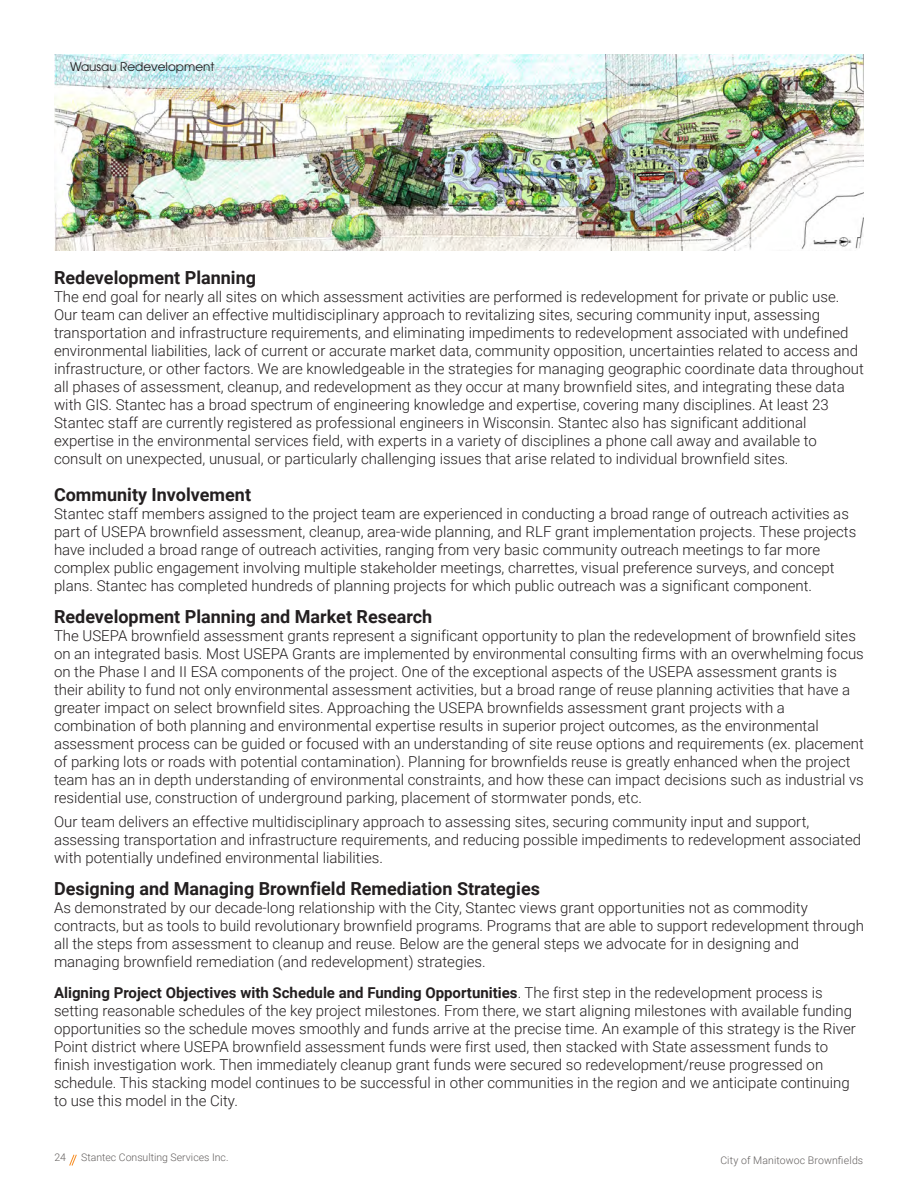
<style>
.page{position:relative;width:918px;height:1188px;background:#fff}
.page>*{position:absolute;margin:0;border:0;box-sizing:border-box;transform-origin:0 0}
.Body{font:700 18px "Roboto";color:#231f20}
.Header_Style_3{font:700 18px "Roboto";color:#231f20}
.Body-2{font:300 15px/18px "Roboto";color:#231f20}
.Project_Sheets_Proje{font:12px "ITC Avant Garde Pro";color:#201d1e}
.t1{font:300 10.5px "Roboto";color:#635f5e}
.s1{font-weight:700}
</style>
<div class="page">
<svg style="left:69px;top:1154px;width:8px;height:12px"></svg>
<img style="left:54px;top:54px;width:810px;height:197px">
<p class="Project_Sheets_Proje" style="left:70px;top:59px;width:146px">Wausau Redevelopment</p>
<p class="Header_Style_3" style="left:54px;top:265px;width:204px">Redevelopment Planning</p>
<p class="Body-2" style="left:54px;top:287px;width:811px">The end goal for nearly all sites on which assessment activities are performed is redevelopment for private or public use.<br>Our team can deliver an effective multidisciplinary approach to revitalizing sites, securing community input, assessing transportation and infrastructure requirements, and eliminating impediments to redevelopment associated with undefined environmental liabilities, lack of current or accurate market data, community opposition, uncertainties related to access and infrastructure, or other factors. We are knowledgeable in the strategies for managing geographic coordinate data throughout all phases of assessment, cleanup, and redevelopment as they occur at many brownfield sites, and integrating these data with GIS. Stantec has a broad spectrum of engineering knowledge and expertise, covering many disciplines. At least 23<br>Stantec staff are currently registered as professional engineers in Wisconsin. Stantec also has significant additional expertise in the environmental services field, with experts in a variety of disciplines a phone call away and available to consult on unexpected, unusual, or particularly challenging issues that arise related to individual brownfield sites.</p>
<p class="Header_Style_3" style="left:54px;top:482px;width:199px">Community Involvement</p>
<p class="Body-2" style="left:54px;top:504px;width:804px">Stantec staff members assigned to the project team are experienced in conducting a broad range of outreach activities as part of USEPA brownfield assessment, cleanup, area-wide planning, and RLF grant implementation projects. These projects have included a broad range of outreach activities, ranging from very basic community outreach meetings to far more complex public engagement involving multiple stakeholder meetings, charrettes, visual preference surveys, and concept plans. Stantec has completed hundreds of planning projects for which public outreach was a significant component.</p>
<p class="Body" style="left:54px;top:604px;width:380px">Redevelopment Planning and Market Research</p>
<p class="Body-2" style="left:54px;top:626px;width:811px">The USEPA brownfield assessment grants represent a significant opportunity to plan the redevelopment of brownfield sites on an integrated basis. Most USEPA Grants are implemented by environmental consulting firms with an overwhelming focus on the Phase I and II ESA components of the project. One of the exceptional aspects of the USEPA assessment grants is their ability to fund not only environmental assessment activities, but a broad range of reuse planning activities that have a greater impact on select brownfield sites. Approaching the USEPA brownfields assessment grant projects with a combination of both planning and environmental expertise results in superior project outcomes, as the environmental assessment process can be guided or focused with an understanding of site reuse options and requirements (ex. placement of parking lots or roads with potential contamination). Planning for brownfields reuse is greatly enhanced when the project team has an in depth understanding of environmental constraints, and how these can impact decisions such as industrial vs residential use, construction of underground parking, placement of stormwater ponds, etc.</p>
<p class="Body-2" style="left:54px;top:812px;width:809px">Our team delivers an effective multidisciplinary approach to assessing sites, securing community input and support, assessing transportation and infrastructure requirements, and reducing possible impediments to redevelopment associated with potentially undefined environmental liabilities.</p>
<p class="Body" style="left:54px;top:876px;width:488px">Designing and Managing Brownfield Remediation Strategies</p>
<p class="Body-2" style="left:54px;top:898px;width:811px">As demonstrated by our decade-long relationship with the City, Stantec views grant opportunities not as commodity contracts, but as tools to build revolutionary brownfield programs. Programs that are able to support redevelopment through all the steps from assessment to cleanup and reuse. Below are the general steps we advocate for in designing and managing brownfield remediation (and redevelopment) strategies.</p>
<p class="Body-2" style="left:54px;top:983px;width:803px"><span class="s1">Aligning Project Objectives with Schedule and Funding Opportunities</span>. The first step in the redevelopment process is setting reasonable schedules of the key project milestones. From there, we start aligning milestones with available funding opportunities so the schedule moves smoothly and funds arrive at the precise time. An example of this strategy is the River Point district where USEPA brownfield assessment funds were first used, then stacked with State assessment funds to finish investigation work. Then immediately cleanup grant funds were secured so redevelopment/reuse progressed on schedule. This stacking model continues to be successful in other communities in the region and we anticipate continuing to use this model in the City.</p>
<p class="t1" style="left:81px;top:1150px;width:149px">Stantec Consulting Services Inc.</p>
<p class="t1" style="left:54px;top:1150px;width:13px">24</p>
<p class="t1" style="left:720px;top:1153px;width:144px">City of Manitowoc Brownfields</p>
</div>
